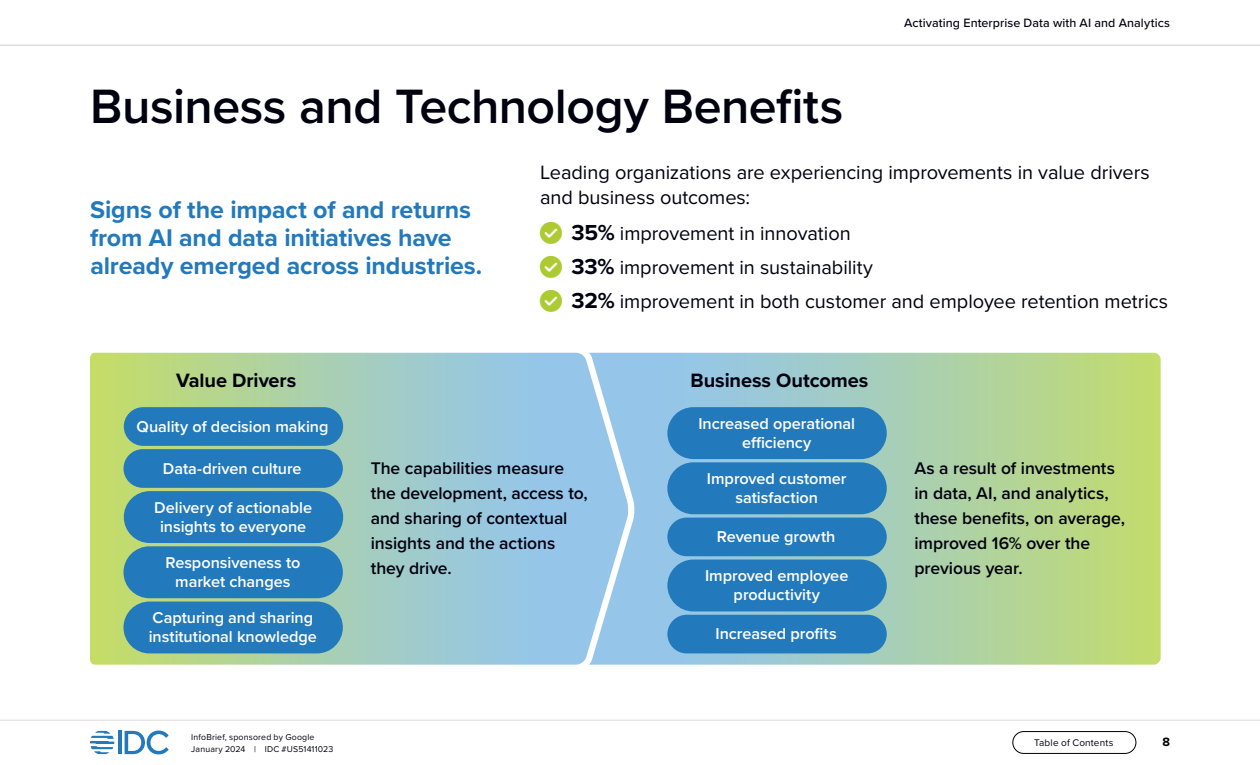
<style>
.page{position:relative;width:1260px;height:765px;background:#fff}
.page>*{position:absolute;margin:0;border:0;box-sizing:border-box;transform-origin:0 0}
.t1{font:600 50px "Proxima Nova";letter-spacing:-.01em;color:#01010f}
.t2{font:700 25px/28.1px "Proxima Nova";letter-spacing:-.005em;color:#2279bc}
.t3{font:20px/25px "Proxima Nova";letter-spacing:-.005em;color:#01010f}
.t4{font:700 20px "Proxima Nova";letter-spacing:-.005em;color:#01010f}
.t5{font:600 17.5px/25px "Proxima Nova";letter-spacing:-.005em;color:#01010f}
.t6{font:600 16.25px/18.8px "Proxima Nova";letter-spacing:-.005em;color:#fff;text-align:center}
.t7{font:500 12.5px "Proxima Nova";letter-spacing:.005em;color:#01010f}
.t8{font:700 12.5px "Proxima Nova";color:#000}
.t9{font:10px "Proxima Nova";letter-spacing:.015em;color:#01010f}
.t10{font:8.75px/12.5px "Proxima Nova";letter-spacing:.02em;color:#01010f}
.s1{color:#accb32}
.s2{font-weight:700;font-size:22.5px}
</style>
<div class="page">
<hr style="left:0;top:720px;width:1260px;height:1px;background:#dbdbdb">
<hr style="left:118px;top:731px;width:4px;height:23px;background:#2279bc">
<svg style="left:125px;top:731px;width:44px;height:23px"></svg>
<svg style="left:90px;top:731px;width:24px;height:23px"></svg>
<div style="left:1013px;top:731px;width:123px;height:23px;border:1px solid #000;border-radius:11px"></div>
<hr style="left:0;top:45px;width:1260px;height:1px;background:#ccc">
<svg style="left:639px;top:352px;width:522px;height:313px;background:#add1a5"></svg>
<svg style="left:90px;top:352px;width:549px;height:313px;background:#a4cdc5"></svg>
<div style="left:124px;top:407px;width:219px;height:39px;background:#2279bc;border-radius:19px"></div>
<div style="left:123px;top:449px;width:220px;height:39px;background:#2279bc;border-radius:19px"></div>
<div style="left:667px;top:518px;width:220px;height:38px;background:#2279bc;border-radius:19px"></div>
<div style="left:667px;top:615px;width:220px;height:38px;background:#2279bc;border-radius:19px"></div>
<div style="left:124px;top:491px;width:219px;height:52px;background:#2279bc;border-radius:26px"></div>
<div style="left:667px;top:407px;width:220px;height:52px;background:#2279bc;border-radius:26px"></div>
<div style="left:123px;top:546px;width:220px;height:52px;background:#2279bc;border-radius:26px"></div>
<div style="left:667px;top:462px;width:220px;height:52px;background:#2279bc;border-radius:26px"></div>
<div style="left:123px;top:602px;width:220px;height:51px;background:#2279bc;border-radius:26px"></div>
<div style="left:667px;top:560px;width:220px;height:51px;background:#2279bc;border-radius:26px"></div>
<h1 class="t1" style="left:90px;top:77px;width:755px">Business and Technology Benefits</h1>
<p class="t7" style="left:904px;top:15px;width:267px">Activating Enterprise Data with AI and Analytics</p>
<h2 class="t2" style="left:90px;top:195px;width:394px">Signs of the impact of and returns from AI and data initiatives have already emerged across industries.</h2>
<p class="t3" style="left:540px;top:160px;width:611px">Leading organizations are experiencing improvements in value drivers and business outcomes:</p>
<p class="t3" style="left:540px;top:222px;width:312px"><span class="s1">•</span> <span class="s2">35%</span> improvement in innovation</p>
<p class="t3" style="left:540px;top:256px;width:335px"><span class="s1">•</span> <span class="s2">33%</span> improvement in sustainability</p>
<p class="t3" style="left:540px;top:290px;width:630px"><span class="s1">•</span> <span class="s2">32%</span> improvement in both customer and employee retention metrics</p>
<p class="t4" style="left:176px;top:366px;width:122px">Value Drivers</p>
<p class="t4" style="left:690px;top:366px;width:179px">Business Outcomes</p>
<p class="t6" style="left:137px;top:417px;width:193px">Quality of decision making</p>
<p class="t6" style="left:163px;top:459px;width:140px">Data-driven culture</p>
<p class="t6" style="left:698px;top:415px;width:158px">Increased operational efficiency</p>
<p class="t5" style="left:371px;top:456px;width:218px">The capabilities measure the development, access to, and sharing of contextual insights and the actions they drive.</p>
<p class="t5" style="left:914px;top:456px;width:212px">As a result of investments in data, AI, and analytics, these benefits, on average, improved 16% over the previous year.</p>
<p class="t6" style="left:707px;top:470px;width:141px">Improved customer satisfaction</p>
<p class="t6" style="left:154px;top:499px;width:159px">Delivery of actionable insights to everyone</p>
<p class="t6" style="left:717px;top:528px;width:120px">Revenue growth</p>
<p class="t6" style="left:165px;top:554px;width:137px">Responsiveness to market changes</p>
<p class="t6" style="left:705px;top:567px;width:145px">Improved employee productivity</p>
<p class="t6" style="left:149px;top:609px;width:170px;text-align:left">Capturing and sharing institutional knowledge</p>
<p class="t6" style="left:716px;top:625px;width:123px">Increased profits</p>
<p class="t10" style="left:191px;top:731px;width:144px">InfoBrief, sponsored by Google<br>January 2024 | IDC #US51411023</p>
<p class="t9" style="left:1034px;top:737px;width:81px">Table of Contents</p>
<p class="t8" style="left:1162px;top:733px;width:9px">8</p>
</div>
